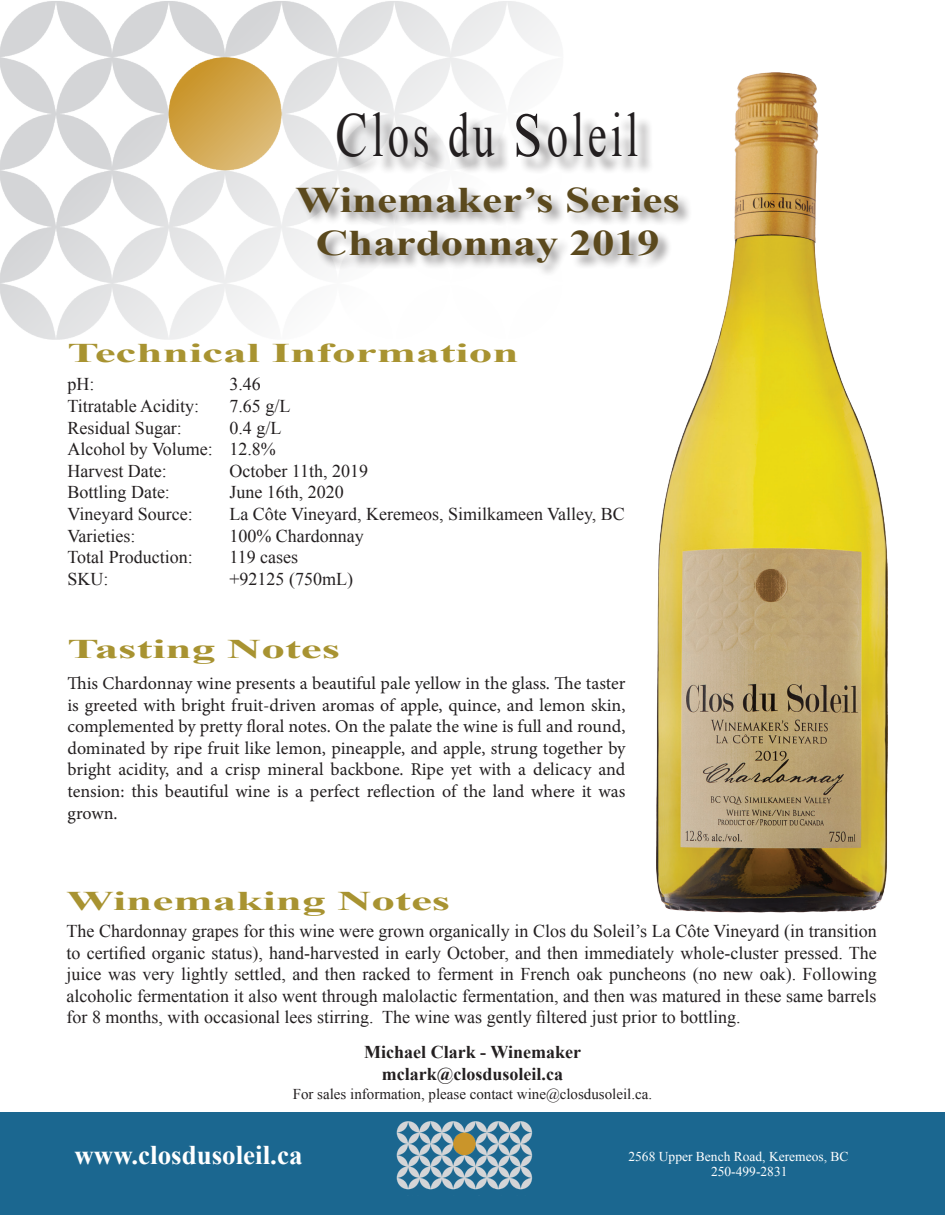
<style>
.page{position:relative;width:945px;height:1215px;background:#fff}
.page>*{position:absolute;margin:0;border:0;box-sizing:border-box;transform-origin:0 0}
.t1{font:62.25px "Times New Roman";letter-spacing:.09em;color:#231f20;scale:.78 1}
.t2{font:700 36px/43.2px "Times New Roman";color:#5b491d;text-align:center;scale:1.25 1}
.t3{font:700 27px "Times New Roman";color:#a89331;scale:1.75 1}
.t4{font:700 27px "Times New Roman";color:#fff}
.t5{font:18px/21.6px "Times New Roman";color:#231f20}
.t6{font:18px/21.6px "Minion Pro";color:#231f20;text-align:justify}
.t7{font:700 18px/21.6px "Times New Roman";color:#231f20;text-align:center}
.t8{font:15px "Times New Roman";color:#231f20}
.t9{font:13.5px/15.3px "Times New Roman";color:#fff}
</style>
<div class="page">
<img style="left:0;top:1px;width:557px;height:339px">
<div style="left:295px;top:185px;width:398px;height:92px;background:#231f20;opacity:.5"></div>
<div style="left:339px;top:116px;width:316px;height:59px;background:#231f20;opacity:.49"></div>
<div style="left:0;top:1112px;width:945px;height:103px;background:#1b6790"></div>
<img style="left:396px;top:1121px;width:137px;height:69px">
<img style="left:656px;top:72px;width:231px;height:840px">
<h1 class="t1" style="left:335px;top:93px;width:390px">Clos du Soleil</h1>
<h2 class="t2" style="left:295px;top:177px;width:309px">Winemaker’s Series<br>Chardonnay 2019</h2>
<h3 class="t3" style="left:68px;top:334px;width:259px">Technical Information</h3>
<p class="t5" style="left:67px;top:373px;width:28px">pH:</p>
<p class="t5" style="left:229px;top:373px;width:33px">3.46</p>
<p class="t5" style="left:67px;top:395px;width:133px">Titratable Acidity:</p>
<p class="t5" style="left:229px;top:395px;width:63px">7.65 g/L</p>
<p class="t5" style="left:67px;top:417px;width:116px">Residual Sugar:</p>
<p class="t5" style="left:67px;top:417px;width:216px;text-indent:162px">0.4 g/L<br>Alcohol by Volume: 12.8%<br>Harvest Date:</p>
<p class="t5" style="left:229px;top:460px;width:140px">October 11th, 2019</p>
<p class="t5" style="left:67px;top:481px;width:104px">Bottling Date:</p>
<p class="t5" style="left:229px;top:481px;width:116px">June 16th, 2020</p>
<p class="t5" style="left:67px;top:503px;width:127px">Vineyard Source:</p>
<p class="t5" style="left:229px;top:503px;width:397px">La Côte Vineyard, Keremeos, Similkameen Valley, BC</p>
<p class="t5" style="left:67px;top:525px;width:69px">Varieties:</p>
<p class="t5" style="left:229px;top:525px;width:136px">100% Chardonnay</p>
<p class="t5" style="left:67px;top:546px;width:127px">Total Production:</p>
<p class="t5" style="left:229px;top:546px;width:70px">119 cases</p>
<p class="t5" style="left:67px;top:568px;width:43px">SKU:</p>
<p class="t5" style="left:229px;top:568px;width:125px">+92125 (750mL)</p>
<h3 class="t3" style="left:68px;top:630px;width:157px">Tasting Notes</h3>
<p class="t6" style="left:68px;top:673px;width:560px">This Chardonnay wine presents a beautiful pale yellow in the glass. The taster is greeted with bright fruit-driven aromas of apple, quince, and lemon skin, complemented by pretty floral notes. On the palate the wine is full and round, dominated by ripe fruit like lemon, pineapple, and apple, strung together by bright acidity, and a crisp mineral backbone. Ripe yet with a delicacy and tension: this beautiful wine is a perfect reflection of the land where it was grown.</p>
<h3 class="t3" style="left:67px;top:882px;width:221px">Winemaking Notes</h3>
<p class="t5" style="left:67px;top:920px;width:812px;text-align:justify">The Chardonnay grapes for this wine were grown organically in Clos du Soleil’s La Côte Vineyard (in transition to certified organic status), hand-harvested in early October, and then immediately whole-cluster pressed. The juice was very lightly settled, and then racked to ferment in French oak puncheons (no new oak). Following alcoholic fermentation it also went through malolactic fermentation, and then was matured in these same barrels for 8 months, with occasional lees stirring. The wine was gently filtered just prior to bottling.</p>
<p class="t7" style="left:364px;top:1041px;width:218px">Michael Clark - Winemaker mclark@closdusoleil.ca</p>
<p class="t8" style="left:293px;top:1084px;width:361px">For sales information, please contact wine@closdusoleil.ca.</p>
<h3 class="t4" style="left:74px;top:1136px;width:230px">www.closdusoleil.ca</h3>
<p class="t9" style="left:711px;top:1149px;width:139px;text-indent:-83px">2568 Upper Bench Road, Keremeos, BC<br>250-499-2831</p>
</div>
